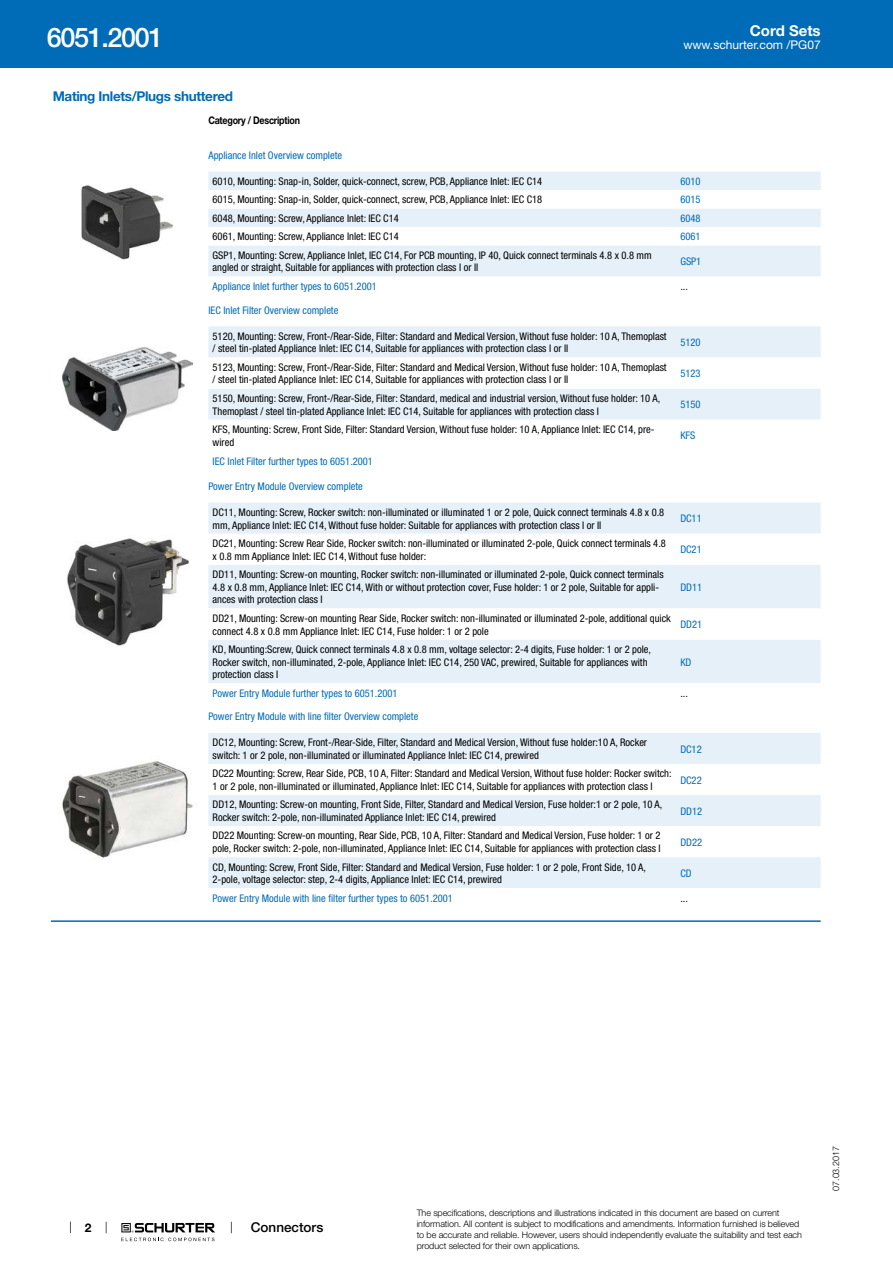
<style>
.page{position:relative;width:893px;height:1263px;background:#fff}
.page>*{position:absolute;margin:0;border:0;box-sizing:border-box;transform-origin:0 0}
.t1{font:500 27px "Helvetica Neue LT";letter-spacing:-.05em;color:#fff}
.t2{font:700 15px "Helvetica Neue LT";color:#fff}
.t3{font:700 13.5px "Helvetica Neue LT";letter-spacing:-.025em;color:#006bb6}
.t4{font:500 13.5px "Helvetica Neue LT";color:#000}
.t5{font:12px "Helvetica Neue LT";color:#fff}
.t6{font:700 12px "Helvetica Neue LT";color:#000}
.t7{font:condensed 10.5px/12.6px "Helvetica Neue LT";color:#000}
.t8{font:condensed 10.5px "Helvetica Neue LT";color:#006bb6}
.t9{font:700 10.5px "Helvetica Neue LT";letter-spacing:-.025em;color:#000;scale:.85 1}
.t10{font:300 9px/10.8px "Helvetica Neue LT";letter-spacing:-.01em;color:#000}
</style>
<div class="page">
<svg style="left:70px;top:1221px;width:1px;height:12px"></svg>
<svg style="left:121px;top:1223px;width:94px;height:18px"></svg>
<div style="left:0;top:0;width:893px;height:68px;background:#006bb6"></div>
<svg style="left:209px;top:171px;width:611px;height:1px"></svg>
<img style="left:81px;top:185px;width:93px;height:75px">
<div style="left:208px;top:172px;width:613px;height:18px;background:#e6f0f8"></div>
<svg style="left:208px;top:209px;width:613px;height:67px;fill:#e6f0f8"></svg>
<img style="left:63px;top:347px;width:130px;height:83px">
<div style="left:208px;top:326px;width:613px;height:31px;background:#e6f0f8"></div>
<div style="left:208px;top:389px;width:613px;height:31px;background:#e6f0f8"></div>
<img style="left:67px;top:538px;width:122px;height:108px">
<div style="left:208px;top:503px;width:613px;height:31px;background:#e6f0f8"></div>
<svg style="left:208px;top:565px;width:613px;height:118px;fill:#e6f0f8"></svg>
<img style="left:62px;top:761px;width:131px;height:98px">
<div style="left:208px;top:733px;width:613px;height:31px;background:#e6f0f8"></div>
<svg style="left:208px;top:795px;width:613px;height:93px;fill:#e6f0f8"></svg>
<hr style="left:51px;top:920px;width:770px;height:2px;background:#006bb6">
<h1 class="t1" style="left:47px;top:21px;width:118px">6051.2001</h1>
<h2 class="t2" style="left:750px;top:21px;width:72px">Cord Sets</h2>
<p class="t5" style="left:683px;top:38px;width:139px">www.schurter.com /PG07</p>
<p class="t3" style="left:53px;top:88px;width:182px">Mating Inlets/Plugs shuttered</p>
<p class="t9" style="left:208px;top:114px;width:109px">Category / Description</p>
<p class="t8" style="left:208px;top:149px;width:135px">Appliance Inlet Overview complete</p>
<p class="t7" style="left:213px;top:175px;width:331px">6010, Mounting: Snap-in, Solder, quick-connect, screw, PCB, Appliance Inlet: IEC C14</p>
<p class="t8" style="left:680px;top:175px;width:22px">6010</p>
<p class="t7" style="left:213px;top:193px;width:331px">6015, Mounting: Snap-in, Solder, quick-connect, screw, PCB, Appliance Inlet: IEC C18</p>
<p class="t8" style="left:680px;top:194px;width:22px">6015</p>
<p class="t7" style="left:213px;top:212px;width:188px">6048, Mounting: Screw, Appliance Inlet: IEC C14</p>
<p class="t8" style="left:680px;top:212px;width:22px">6048</p>
<p class="t7" style="left:213px;top:230px;width:188px">6061, Mounting: Screw, Appliance Inlet: IEC C14</p>
<p class="t8" style="left:680px;top:231px;width:22px">6061</p>
<p class="t7" style="left:213px;top:249px;width:441px">GSP1, Mounting: Screw, Appliance Inlet, IEC C14, For PCB mounting, IP 40, Quick connect terminals 4.8 x 0.8 mm angled or straight, Suitable for appliances with protection class I or II</p>
<p class="t8" style="left:680px;top:255px;width:22px">GSP1</p>
<p class="t8" style="left:213px;top:280px;width:166px">Appliance Inlet further types to 6051.2001</p>
<p class="t7" style="left:680px;top:280px;width:9px">...</p>
<p class="t8" style="left:208px;top:304px;width:131px">IEC Inlet Filter Overview complete</p>
<p class="t7" style="left:213px;top:330px;width:456px">5120, Mounting: Screw, Front-/Rear-Side, Filter: Standard and Medical Version, Without fuse holder: 10 A, Themoplast / steel tin-plated Appliance Inlet: IEC C14, Suitable for appliances with protection class I or II</p>
<p class="t8" style="left:680px;top:336px;width:22px">5120</p>
<p class="t7" style="left:213px;top:361px;width:456px">5123, Mounting: Screw, Front-/Rear-Side, Filter: Standard and Medical Version, Without fuse holder: 10 A, Themoplast / steel tin-plated Appliance Inlet: IEC C14, Suitable for appliances with protection class I or II</p>
<p class="t8" style="left:680px;top:367px;width:22px">5123</p>
<p class="t7" style="left:213px;top:392px;width:449px">5150, Mounting: Screw, Front-/Rear-Side, Filter: Standard, medical and industrial version, Without fuse holder: 10 A,<br>Themoplast / steel tin-plated Appliance Inlet: IEC C14, Suitable for appliances with protection class I</p>
<p class="t8" style="left:680px;top:398px;width:22px">5150</p>
<p class="t7" style="left:213px;top:423px;width:443px">KFS, Mounting: Screw, Front Side, Filter: Standard Version, Without fuse holder: 10 A, Appliance Inlet: IEC C14, pre&shy;wired</p>
<p class="t8" style="left:680px;top:430px;width:17px">KFS</p>
<p class="t8" style="left:213px;top:455px;width:162px">IEC Inlet Filter further types to 6051.2001</p>
<p class="t8" style="left:208px;top:480px;width:156px">Power Entry Module Overview complete</p>
<p class="t7" style="left:213px;top:506px;width:453px">DC11, Mounting: Screw, Rocker switch: non-illuminated or illuminated 1 or 2 pole, Quick connect terminals 4.8 x 0.8 mm, Appliance Inlet: IEC C14, Without fuse holder: Suitable for appliances with protection class I or II</p>
<p class="t8" style="left:680px;top:512px;width:23px">DC11</p>
<p class="t7" style="left:213px;top:537px;width:455px">DC21, Mounting: Screw Rear Side, Rocker switch: non-illuminated or illuminated 2-pole, Quick connect terminals 4.8 x 0.8 mm Appliance Inlet: IEC C14, Without fuse holder:</p>
<p class="t8" style="left:680px;top:544px;width:23px">DC21</p>
<p class="t7" style="left:213px;top:568px;width:452px">DD11, Mounting: Screw-on mounting, Rocker switch: non-illuminated or illuminated 2-pole, Quick connect terminals<br>4.8 x 0.8 mm, Appliance Inlet: IEC C14, With or without protection cover, Fuse holder: 1 or 2 pole, Suitable for appli&shy;ances with protection class I</p>
<p class="t8" style="left:680px;top:581px;width:23px">DD11</p>
<p class="t7" style="left:213px;top:612px;width:460px">DD21, Mounting: Screw-on mounting Rear Side, Rocker switch: non-illuminated or illuminated 2-pole, additional quick connect 4.8 x 0.8 mm Appliance Inlet: IEC C14, Fuse holder: 1 or 2 pole</p>
<p class="t8" style="left:680px;top:618px;width:23px">DD21</p>
<p class="t7" style="left:213px;top:643px;width:440px">KD, Mounting:Screw, Quick connect terminals 4.8 x 0.8 mm, voltage selector: 2-4 digits, Fuse holder: 1 or 2 pole,<br>Rocker switch, non-illuminated, 2-pole, Appliance Inlet: IEC C14, 250 VAC, prewired, Suitable for appliances with protection class I</p>
<p class="t8" style="left:680px;top:656px;width:13px">KD</p>
<p class="t8" style="left:213px;top:687px;width:186px">Power Entry Module further types to 6051.2001</p>
<p class="t7" style="left:680px;top:686px;width:9px">...</p>
<p class="t8" style="left:208px;top:710px;width:211px">Power Entry Module with line filter Overview complete</p>
<p class="t7" style="left:213px;top:736px;width:436px">DC12, Mounting: Screw, Front-/Rear-Side, Filter, Standard and Medical Version, Without fuse holder:10 A, Rocker switch: 1 or 2 pole, non-illuminated or illuminated Appliance Inlet: IEC C14, prewired</p>
<p class="t8" style="left:680px;top:743px;width:23px">DC12</p>
<p class="t7" style="left:213px;top:767px;width:461px">DC22 Mounting: Screw, Rear Side, PCB, 10 A, Filter: Standard and Medical Version, Without fuse holder: Rocker switch:<br>1 or 2 pole, non-illuminated or illuminated, Appliance Inlet: IEC C14, Suitable for appliances with protection class I</p>
<p class="t8" style="left:680px;top:774px;width:23px">DC22</p>
<p class="t7" style="left:213px;top:798px;width:451px">DD12, Mounting: Screw-on mounting, Front Side, Filter, Standard and Medical Version, Fuse holder:1 or 2 pole, 10 A,<br>Rocker switch: 2-pole, non-illuminated Appliance Inlet: IEC C14, prewired</p>
<p class="t8" style="left:680px;top:805px;width:23px">DD12</p>
<p class="t7" style="left:213px;top:829px;width:450px">DD22 Mounting: Screw-on mounting, Rear Side, PCB, 10 A, Filter: Standard and Medical Version, Fuse holder: 1 or 2 pole, Rocker switch: 2-pole, non-illuminated, Appliance Inlet: IEC C14, Suitable for appliances with protection class I</p>
<p class="t8" style="left:680px;top:836px;width:23px">DD22</p>
<p class="t7" style="left:213px;top:860px;width:435px">CD, Mounting: Screw, Front Side, Filter: Standard and Medical Version, Fuse holder: 1 or 2 pole, Front Side, 10 A,<br>2-pole, voltage selector: step, 2-4 digits, Appliance Inlet: IEC C14, prewired</p>
<p class="t8" style="left:680px;top:867px;width:13px">CD</p>
<p class="t8" style="left:213px;top:892px;width:242px">Power Entry Module with line filter further types to 6051.2001</p>
<p class="t7" style="left:680px;top:891px;width:9px">...</p>
<p class="t6" style="left:85px;top:1220px;width:8px">2</p>
<p class="t4" style="left:251px;top:1219px;width:74px">Connectors</p>
<p class="t10" style="left:417px;top:1207px;width:387px">The specifications, descriptions and illustrations indicated in this document are based on current information. All content is subject to modifications and amendments. Information furnished is believed to be accurate and reliable. However, users should independently evaluate the suitability and test each product selected for their own applications.</p>
<p class="t10" style="left:830px;top:1191px;width:46px;rotate:-90deg">07.03.2017</p>
</div>
